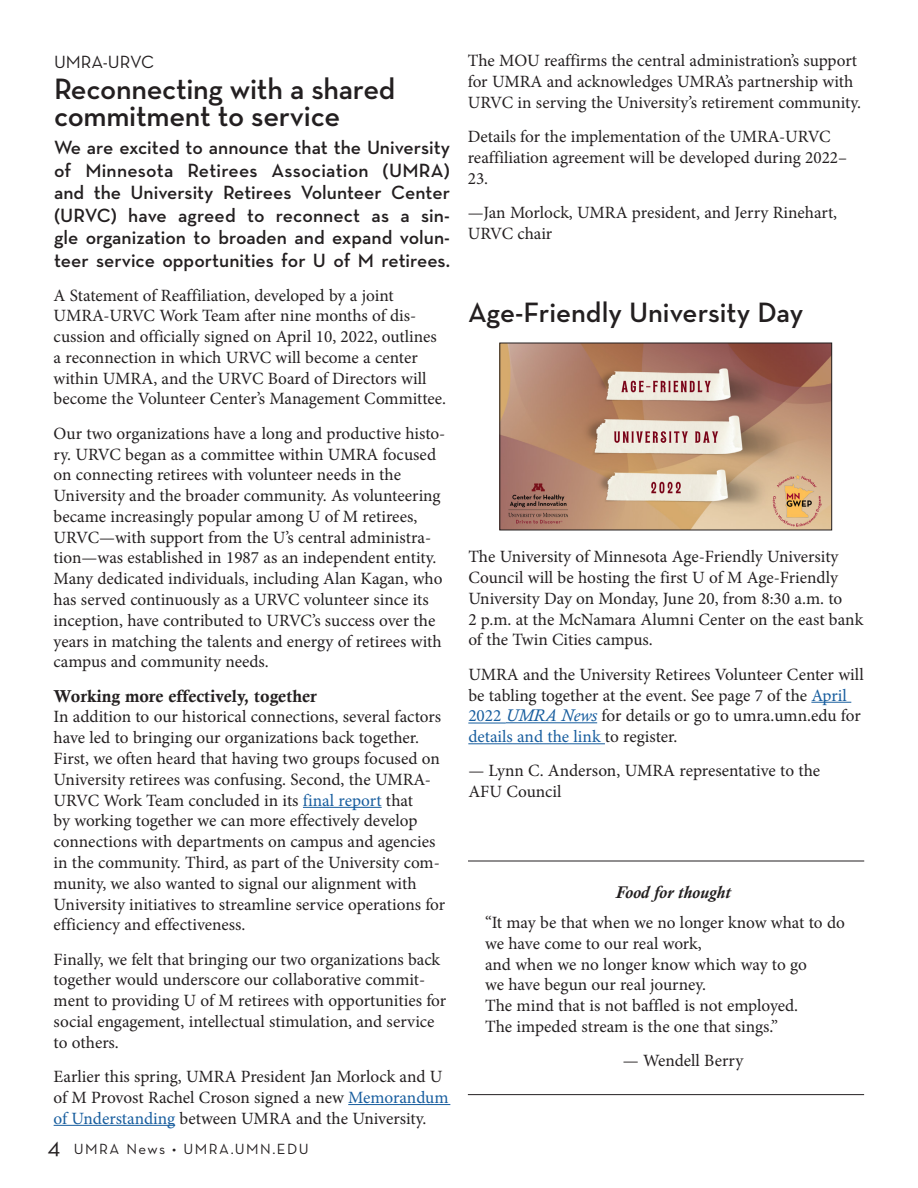
<style>
.page{position:relative;width:918px;height:1188px;background:#fff}
.page>*{position:absolute;margin:0;border:0;box-sizing:border-box;transform-origin:0 0}
.Main_headline{font:600 30px/27px "Neutraface Text";letter-spacing:-.01em;color:#231f20}
.Main_headline-2{font:600 28.5px "Neutraface Text";color:#231f20}
.Body_copy{font:600 19.5px/22.5px "Neutraface Text";color:#231f20;text-align:justify}
.t1{font:18px "Neutraface Text";letter-spacing:-.005em;color:#231f20}
.Body_copy-2{font:17.25px/20.9px "Minion Pro";color:#231f20}
.Body_copy-3{font:italic 700 17.25px "Calisto";color:#231f20}
.t2{font:15px "Neutraface Text";letter-spacing:.1em;color:#231f20}
.s1{font-family:"Calis MT Bol"}
.s2{color:#175d9e}
.s3{font-size:24px}
.s4{font-family:"Calisto";font-style:italic;color:#175d9e}
</style>
<div class="page">
<hr style="left:303px;top:807px;width:79px;height:1px;background:#175d9e">
<hr style="left:348px;top:1104px;width:102px;height:1px;background:#175d9e">
<hr style="left:54px;top:1125px;width:121px;height:1px;background:#175d9e">
<img style="left:501px;top:345px;width:329px;height:183px">
<div style="left:499px;top:343px;width:333px;height:187px;border:1px solid #231f20"></div>
<hr style="left:811px;top:702px;width:40px;height:1px;background:#175d9e">
<hr style="left:468px;top:723px;width:38px;height:1px;background:#175d9e">
<hr style="left:506px;top:722px;width:91px;height:1px;background:#175d9e">
<hr style="left:468px;top:743px;width:137px;height:1px;background:#175d9e">
<hr style="left:468px;top:861px;width:396px;height:1px;background:#231f20">
<hr style="left:468px;top:1094px;width:396px;height:1px;background:#231f20">
<p class="t1" style="left:54px;top:50px;width:102px">UMRA-URVC</p>
<p class="Main_headline" style="left:54px;top:75px;width:343px">Reconnecting with a shared commitment to service</p>
<p class="Body_copy" style="left:54px;top:136px;width:398px">We are excited to announce that the University of Minnesota Retirees Association (UMRA) and the University Retirees Volunteer Center (URVC) have agreed to reconnect as a sin&shy;gle organization to broaden and expand volun&shy;teer service opportunities for U of M retirees.</p>
<p class="Body_copy-2" style="left:54px;top:285px;width:394px">A Statement of Reaffiliation, developed by a joint UMRA-URVC Work Team after nine months of dis&shy;cussion and officially signed on April 10, 2022, outlines a reconnection in which URVC will become a center within UMRA, and the URVC Board of Directors will become the Volunteer Center’s Management Committee.</p>
<p class="Body_copy-2" style="left:54px;top:423px;width:393px">Our two organizations have a long and productive histo&shy;ry. URVC began as a committee within UMRA focused on connecting retirees with volunteer needs in the University and the broader community. As volunteering became increasingly popular among U of M retirees, URVC—with support from the U’s central administra&shy;tion—was established in 1987 as an independent entity.<br>Many dedicated individuals, including Alan Kagan, who has served continuously as a URVC volunteer since its inception, have contributed to URVC’s success over the years in matching the talents and energy of retirees with campus and community needs.</p>
<p class="Body_copy-2" style="left:54px;top:686px;width:393px"><span class="s1">Working more effectively, together<br></span>In addition to our historical connections, several factors have led to bringing our organizations back together.<br>First, we often heard that having two groups focused on University retirees was confusing. Second, the UMRA-URVC Work Team concluded in its <span class="s2">final report</span> that<br>by working together we can more effectively develop connections with departments on campus and agencies in the community. Third, as part of the University com&shy;munity, we also wanted to signal our alignment with University initiatives to streamline service operations for efficiency and effectiveness.</p>
<p class="Body_copy-2" style="left:54px;top:949px;width:394px">Finally, we felt that bringing our two organizations back together would underscore our collaborative commit&shy;ment to providing U of M retirees with opportunities for social engagement, intellectual stimulation, and service to others.</p>
<p class="Body_copy-2" style="left:54px;top:1066px;width:396px">Earlier this spring, UMRA President Jan Morlock and U of M Provost Rachel Croson signed a new <span class="s2">Memorandum of Understanding</span> between UMRA and the University.</p>
<p class="t2" style="left:48px;top:1140px;width:263px"><span class="s3">4</span> UMRA News • UMRA.UMN.EDU</p>
<p class="Body_copy-2" style="left:468px;top:51px;width:395px">The MOU reaffirms the central administration’s support for UMRA and acknowledges UMRA’s partnership with<br>URVC in serving the University’s retirement community.</p>
<p class="Body_copy-2" style="left:468px;top:126px;width:381px">Details for the implementation of the UMRA-URVC reaffiliation agreement will be developed during 2022–<br>23.</p>
<p class="Body_copy-2" style="left:468px;top:202px;width:371px">—Jan Morlock, UMRA president, and Jerry Rinehart,<br>URVC chair</p>
<p class="Main_headline-2" style="left:468px;top:294px;width:337px">Age-Friendly University Day</p>
<p class="Body_copy-2" style="left:468px;top:546px;width:396px">The University of Minnesota Age-Friendly University Council will be hosting the first U of M Age-Friendly University Day on Monday, June 20, from 8:30 a.m. to<br>2 p.m. at the McNamara Alumni Center on the east bank of the Twin Cities campus.</p>
<p class="Body_copy-2" style="left:468px;top:664px;width:397px">UMRA and the University Retirees Volunteer Center will be tabling together at the event. See page 7 of the <span class="s2">April 2022</span> <span class="s4">UMRA News</span> for details or go to umra.umn.edu for <span class="s2">details and the link</span> to register.</p>
<p class="Body_copy-2" style="left:468px;top:761px;width:353px">— Lynn C. Anderson, UMRA representative to the<br>AFU Council</p>
<p class="Body_copy-3" style="left:616px;top:882px;width:116px">Food for thought</p>
<p class="Body_copy-2" style="left:485px;top:912px;width:361px">“It may be that when we no longer know what to do we have come to our real work,<br>and when we no longer know which way to go<br>we have begun our real journey.<br>The mind that is not baffled is not employed.<br>The impeded stream is the one that sings.”</p>
<p class="Body_copy-2" style="left:623px;top:1051px;width:122px">— Wendell Berry</p>
</div>
